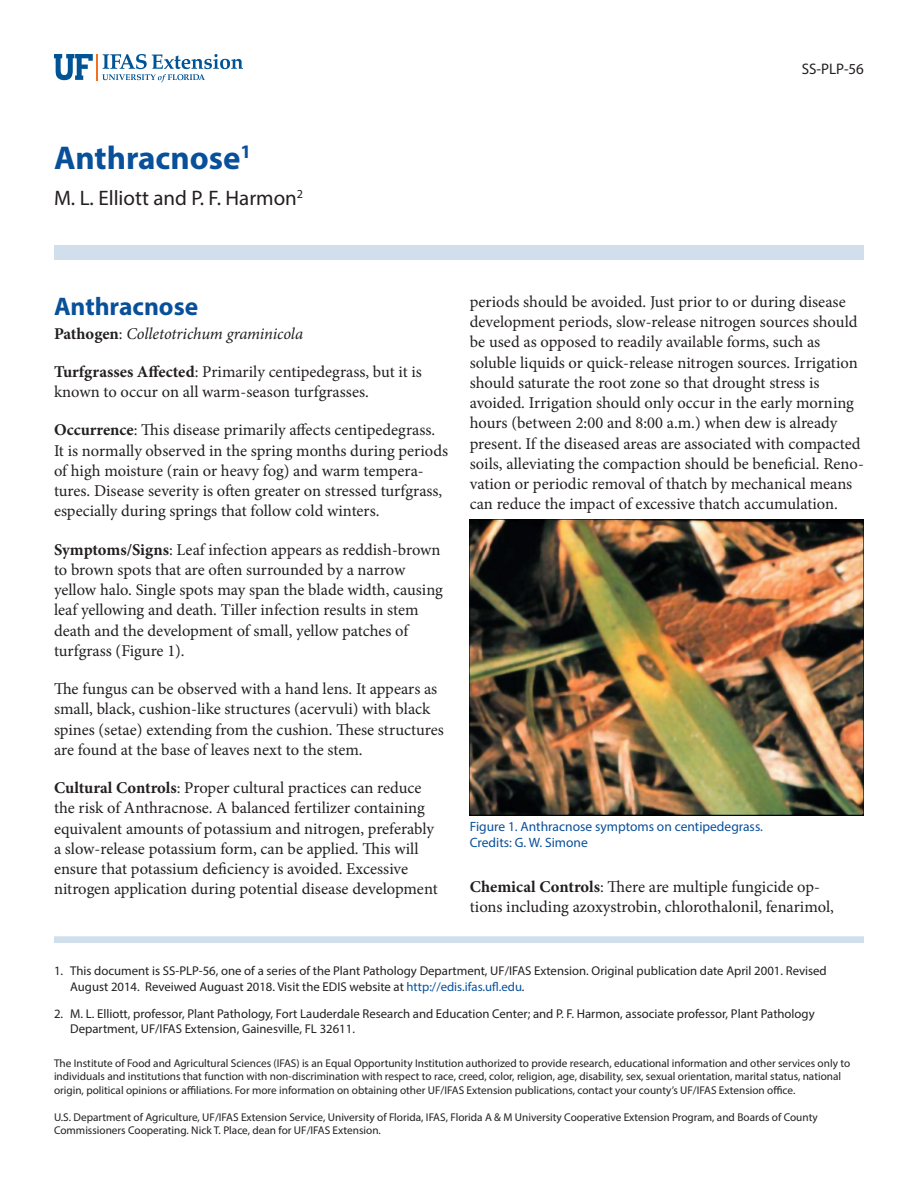
<style>
.page{position:relative;width:918px;height:1188px;background:#fff}
.page>*{position:absolute;margin:0;border:0;box-sizing:border-box;transform-origin:0 0}
.TitleRegular{font:700 33px "Myriad Pro";color:#09509a}
.SectionHeading0{font:700 25.5px "Myriad Pro";color:#09509a}
.Author{font:21px "Myriad Pro";color:#231f20}
.Paragraph{font:16.5px/20.2px "Minion Pro";color:#231f20}
.Paragraph-2{font:italic 16.5px "Minion Pro";letter-spacing:-.01em;color:#231f20}
.PubNumber{font:15.3px "Myriad Pro";color:#231f20}
.FigureCaption{font:13.5px "Myriad Pro";color:#09509a}
.t1{font:12.75px/15.3px "Myriad Pro";color:#231f20}
.Disclaimer{font:11.25px/13.5px "Myriad Pro";color:#231f20}
.s1{font-weight:700;font-style:normal}
.s2{font-style:normal}
.s3{font-weight:700}
.s4{color:#09509a}
</style>
<div class="page">
<svg style="left:54px;top:54px;width:189px;height:28px"></svg>
<div style="left:54px;top:245px;width:810px;height:15px;background:#d0dfeb"></div>
<div style="left:54px;top:936px;width:810px;height:7px;background:#d0dfeb"></div>
<img style="left:470px;top:519px;width:394px;height:296px">
<p class="TitleRegular" style="left:54px;top:136px;width:199px">Anthracnose<sup>1</sup></p>
<p class="Author" style="left:54px;top:185px;width:251px">M. L. Elliott and P. F. Harmon<sup>2</sup></p>
<p class="PubNumber" style="left:802px;top:60px;width:64px">SS-PLP-56</p>
<p class="SectionHeading0" style="left:54px;top:290px;width:146px">Anthracnose</p>
<p class="Paragraph-2" style="left:54px;top:322px;width:251px"><span class="s1">Pathogen</span><span class="s2">:</span> Colletotrichum graminicola</p>
<p class="Paragraph" style="left:54px;top:362px;width:369px"><span class="s3">Turfgrasses Affected</span>: Primarily centipedegrass, but it is known to occur on all warm-season turfgrasses.</p>
<p class="Paragraph" style="left:54px;top:420px;width:396px"><span class="s3">Occurrence</span>: This disease primarily affects centipedegrass.<br>It is normally observed in the spring months during periods of high moisture (rain or heavy fog) and warm tempera&shy;tures. Disease severity is often greater on stressed turfgrass, especially during springs that follow cold winters.</p>
<p class="Paragraph" style="left:54px;top:539px;width:390px"><span class="s3">Symptoms/Signs</span>: Leaf infection appears as reddish-brown to brown spots that are often surrounded by a narrow yellow halo. Single spots may span the blade width, causing leaf yellowing and death. Tiller infection results in stem death and the development of small, yellow patches of turfgrass (Figure 1).</p>
<p class="Paragraph" style="left:54px;top:679px;width:391px">The fungus can be observed with a hand lens. It appears as small, black, cushion-like structures (acervuli) with black spines (setae) extending from the cushion. These structures are found at the base of leaves next to the stem.</p>
<p class="Paragraph" style="left:54px;top:778px;width:385px"><span class="s3">Cultural Controls</span>: Proper cultural practices can reduce the risk of Anthracnose. A balanced fertilizer containing equivalent amounts of potassium and nitrogen, preferably a slow-release potassium form, can be applied. This will ensure that potassium deficiency is avoided. Excessive nitrogen application during potential disease development</p>
<p class="Paragraph" style="left:470px;top:292px;width:396px">periods should be avoided. Just prior to or during disease development periods, slow-release nitrogen sources should be used as opposed to readily available forms, such as soluble liquids or quick-release nitrogen sources. Irrigation should saturate the root zone so that drought stress is avoided. Irrigation should only occur in the early morning hours (between 2:00 and 8:00 a.m.) when dew is already present. If the diseased areas are associated with compacted soils, alleviating the compaction should be beneficial. Reno&shy;vation or periodic removal of thatch by mechanical means can reduce the impact of excessive thatch accumulation.</p>
<p class="FigureCaption" style="left:470px;top:818px;width:295px">Figure 1. Anthracnose symptoms on centipedegrass.</p>
<p class="FigureCaption" style="left:470px;top:834px;width:120px">Credits: G. W. Simone</p>
<p class="Paragraph" style="left:470px;top:877px;width:366px"><span class="s3">Chemical Controls</span>: There are multiple fungicide op&shy;tions including azoxystrobin, chlorothalonil, fenarimol,</p>
<p class="t1" style="left:70px;top:963px;width:758px;text-indent:-16px">1. This document is SS-PLP-56, one of a series of the Plant Pathology Department, UF/IFAS Extension. Original publication date April 2001. Revised<br>August 2014. Reveiwed Auguast 2018. Visit the EDIS website at <span class="s4">http://edis.ifas.ufl.edu</span>.</p>
<p class="t1" style="left:70px;top:1006px;width:746px;text-indent:-16px">2. M. L. Elliott, professor, Plant Pathology, Fort Lauderdale Research and Education Center; and P. F. Harmon, associate professor, Plant Pathology<br>Department, UF/IFAS Extension, Gainesville, FL 32611.</p>
<p class="Disclaimer" style="left:54px;top:1056px;width:798px">The Institute of Food and Agricultural Sciences (IFAS) is an Equal Opportunity Institution authorized to provide research, educational information and other services only to individuals and institutions that function with non-discrimination with respect to race, creed, color, religion, age, disability, sex, sexual orientation, marital status, national origin, political opinions or affiliations. For more information on obtaining other UF/IFAS Extension publications, contact your county’s UF/IFAS Extension office.</p>
<p class="Disclaimer" style="left:54px;top:1110px;width:765px">U.S. Department of Agriculture, UF/IFAS Extension Service, University of Florida, IFAS, Florida A &amp; M University Cooperative Extension Program, and Boards of County<br>Commissioners Cooperating. Nick T. Place, dean for UF/IFAS Extension.</p>
</div>
